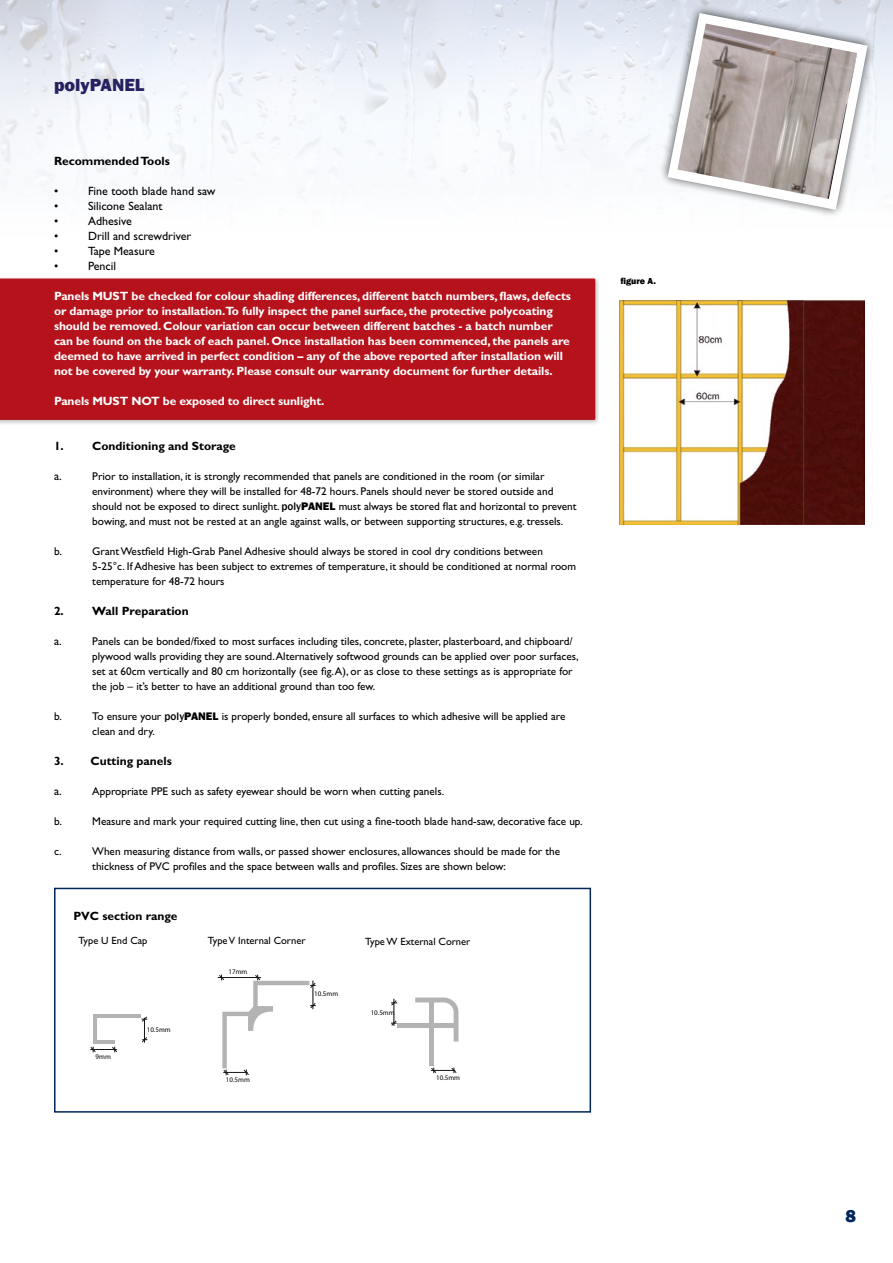
<style>
.page{position:relative;width:893px;height:1263px;background:#fff}
.page>*{position:absolute;margin:0;border:0;box-sizing:border-box;transform-origin:0 0}
.t1{font:800 18px "Franklin Gothic";color:#262261}
.t2{font:800 18px "Franklin Gothic";color:#00265a}
.t3{font:700 12px/15px "Gill Sans Std";letter-spacing:-.01em;color:#fff}
.t4{font:12px "Gill Sans Std";color:#000}
.t5{font:700 12px "Gill Sans Std";color:#000}
.t6{font:11.25px/15px "Gill Sans Std";color:#000}
.t7{font:10.5px "Gill Sans Std";color:#000}
.t8{font:800 9px "Franklin Gothic";color:#000}
.t9{font:7.05px "Myriad Pro";color:#000}
.s1{font-family:"Franklin Gothic";font-weight:500}
.s2{font-family:"Franklin Gothic";font-weight:800}
</style>
<div class="page">
<img style="left:0;top:0;width:893px;height:191px">
<svg style="left:656px;top:1px;width:223px;height:214px"></svg>
<svg style="left:668px;top:13px;width:200px;height:197px"></svg>
<img style="left:677px;top:24px;width:180px;height:175px">
<div style="left:0;top:276px;width:601px;height:150px;background:#000;opacity:.25"></div>
<div style="left:0;top:279px;width:595px;height:141px;background:#b5121b"></div>
<div style="left:54px;top:888px;width:537px;height:224px;border:2px solid #00265a"></div>
<img style="left:619px;top:300px;width:245px;height:225px">
<hr style="left:95px;top:1040px;width:20px;height:4px;background:#b3b3b3">
<hr style="left:93px;top:1014px;width:4px;height:30px;background:#b3b3b3">
<hr style="left:93px;top:1014px;width:47px;height:4px;background:#b3b3b3">
<div style="left:429px;top:1002px;width:5px;height:63px;background:#b3b3b3"></div>
<hr style="left:398px;top:1023px;width:56px;height:4px;background:#b3b3b3">
<svg style="left:415px;top:997px;width:43px;height:44px"></svg>
<svg style="left:431px;top:1067px;width:25px;height:6px"></svg>
<hr style="left:218px;top:977px;width:43px;height:1px;background:#171717">
<svg style="left:90px;top:1047px;width:27px;height:5px"></svg>
<svg style="left:219px;top:975px;width:97px;height:100px"></svg>
<svg style="left:142px;top:1016px;width:5px;height:27px"></svg>
<svg style="left:391px;top:999px;width:6px;height:27px"></svg>
<h1 class="t1" style="left:54px;top:73px;width:92px">polyPANEL</h1>
<p class="t5" style="left:54px;top:154px;width:117px">Recommended Tools</p>
<p class="t4" style="left:54px;top:184px;width:6px">•</p>
<p class="t4" style="left:88px;top:184px;width:129px">Fine tooth blade hand saw</p>
<p class="t4" style="left:54px;top:199px;width:6px">•</p>
<p class="t4" style="left:88px;top:199px;width:76px">Silicone Sealant</p>
<p class="t4" style="left:54px;top:214px;width:6px">•</p>
<p class="t4" style="left:88px;top:214px;width:45px">Adhesive</p>
<p class="t4" style="left:54px;top:229px;width:6px">•</p>
<p class="t4" style="left:88px;top:229px;width:105px">Drill and screwdriver</p>
<p class="t4" style="left:54px;top:244px;width:6px">•</p>
<p class="t4" style="left:88px;top:244px;width:68px">Tape Measure</p>
<p class="t4" style="left:54px;top:259px;width:6px">•</p>
<p class="t4" style="left:88px;top:259px;width:30px">Pencil</p>
<p class="t3" style="left:54px;top:288px;width:518px">Panels MUST be checked for colour shading differences, different batch numbers, flaws, defects or damage prior to installation.To fully inspect the panel surface, the protective polycoating should be removed. Colour variation can occur between different batches - a batch number can be found on the back of each panel. Once installation has been commenced, the panels are deemed to have arrived in perfect condition – any of the above reported after installation will not be covered by your warranty. Please consult our warranty document for further details.</p>
<p class="t3" style="left:54px;top:393px;width:272px">Panels MUST NOT be exposed to direct sunlight.</p>
<p class="t5" style="left:54px;top:439px;width:183px">1. Conditioning and Storage</p>
<p class="t4" style="left:54px;top:469px;width:9px">a.</p>
<p class="t6" style="left:92px;top:468px;width:486px">Prior to installation, it is strongly recommended that panels are conditioned in the room (or similar environment) where they will be installed for 48-72 hours. Panels should never be stored outside and should not be exposed to direct sunlight. <span class="s1">poly</span><span class="s2">PANEL</span> must always be stored flat and horizontal to prevent bowing, and must not be rested at an angle against walls, or between supporting structures, e.g. tressels.</p>
<p class="t6" style="left:54px;top:543px;width:9px">b.</p>
<p class="t6" style="left:92px;top:543px;width:485px">Grant Westfield High-Grab Panel Adhesive should always be stored in cool dry conditions between<br>5-25°c. If Adhesive has been subject to extremes of temperature, it should be conditioned at normal room temperature for 48-72 hours</p>
<p class="t5" style="left:54px;top:604px;width:136px">2. Wall Preparation</p>
<p class="t4" style="left:54px;top:634px;width:9px">a.</p>
<p class="t6" style="left:92px;top:633px;width:488px">Panels can be bonded/fixed to most surfaces including tiles, concrete, plaster, plasterboard, and chipboard/ plywood walls providing they are sound. Alternatively softwood grounds can be applied over poor surfaces, set at 60cm vertically and 80 cm horizontally (see fig. A), or as close to these settings as is appropriate for the job – it’s better to have an additional ground than too few.</p>
<p class="t6" style="left:54px;top:708px;width:9px">b.</p>
<p class="t6" style="left:92px;top:708px;width:475px">To ensure your <span class="s1">poly</span><span class="s2">PANEL</span> is properly bonded, ensure all surfaces to which adhesive will be applied are clean and dry.</p>
<p class="t5" style="left:54px;top:754px;width:119px">3. Cutting panels</p>
<p class="t4" style="left:54px;top:784px;width:9px">a.</p>
<p class="t6" style="left:92px;top:783px;width:353px">Appropriate PPE such as safety eyewear should be worn when cutting panels.</p>
<p class="t6" style="left:54px;top:813px;width:9px">b.</p>
<p class="t6" style="left:92px;top:813px;width:492px">Measure and mark your required cutting line, then cut using a fine-tooth blade hand-saw, decorative face up.</p>
<p class="t6" style="left:54px;top:843px;width:9px">c.</p>
<p class="t6" style="left:92px;top:843px;width:469px">When measuring distance from walls, or passed shower enclosures, allowances should be made for the thickness of PVC profiles and the space between walls and profiles. Sizes are shown below:</p>
<p class="t5" style="left:73px;top:909px;width:106px">PVC section range</p>
<p class="t7" style="left:78px;top:935px;width:71px">Type U End Cap</p>
<p class="t7" style="left:208px;top:935px;width:99px">Type V Internal Corner</p>
<p class="t7" style="left:365px;top:935px;width:107px">Type W External Corner</p>
<p class="t9" style="left:96px;top:1052px;width:17px">9mm</p>
<p class="t9" style="left:147px;top:1026px;width:25px">10.5mm</p>
<p class="t9" style="left:229px;top:967px;width:20px">17mm</p>
<p class="t9" style="left:226px;top:1075px;width:25px">10.5mm</p>
<p class="t9" style="left:314px;top:989px;width:25px">10.5mm</p>
<p class="t9" style="left:371px;top:1008px;width:25px">10.5mm</p>
<p class="t9" style="left:436px;top:1073px;width:25px">10.5mm</p>
<p class="t8" style="left:620px;top:275px;width:37px">figure A.</p>
<h1 class="t2" style="left:846px;top:1204px;width:12px">8</h1>
</div>
